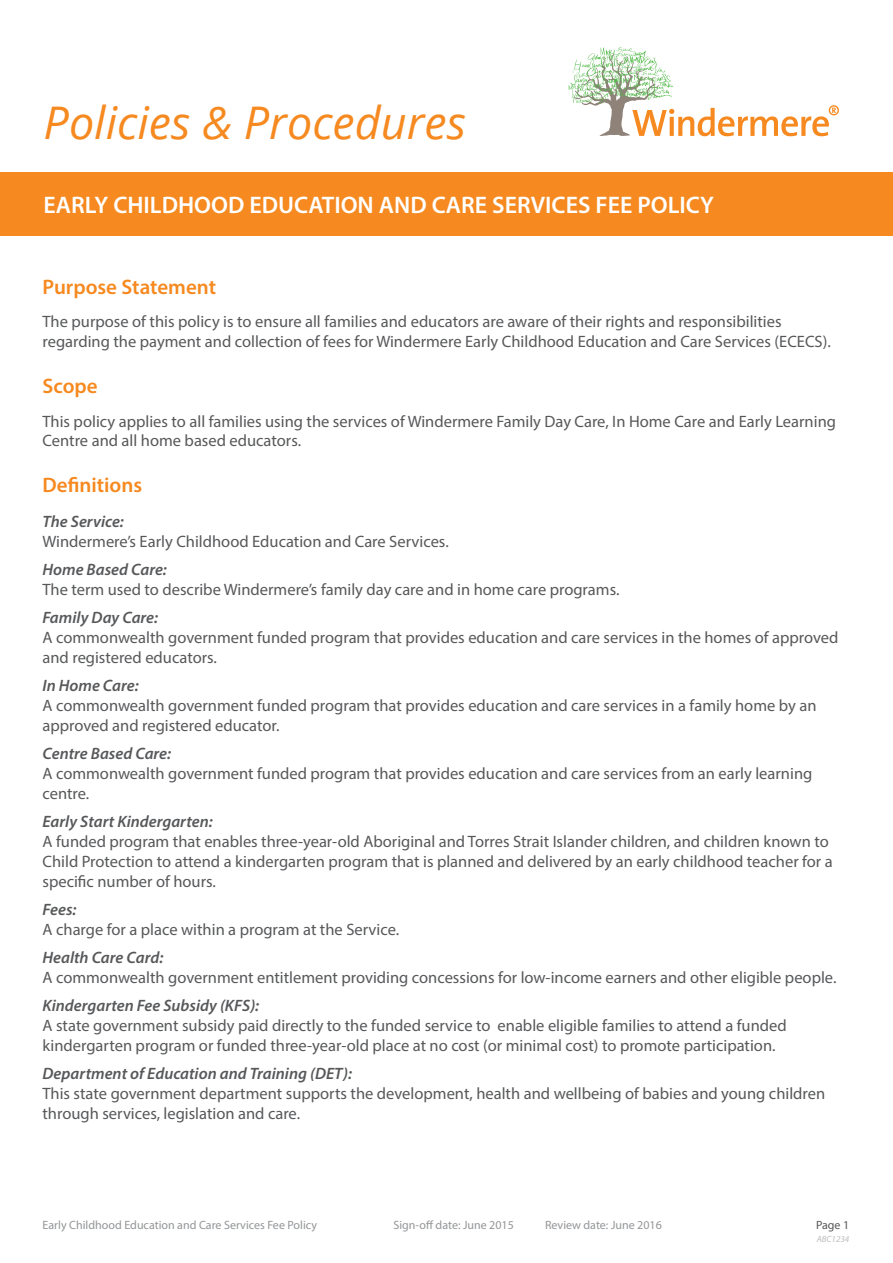
<style>
.page{position:relative;width:893px;height:1263px;background:#fff}
.page>*{position:absolute;margin:0;border:0;box-sizing:border-box;transform-origin:0 0}
.t1{font:italic 45px "Open Sans";color:#f6891f}
.P1{font:600 24px "Myriad Pro";color:#fff}
.P1-2{font:600 21px "Myriad Pro";color:#f6891f}
.t2{font:16.5px/19.8px "Myriad Pro";color:#57585a}
.t3{font:12px "Myriad Pro";color:#939598}
.t4{font:12px "Myriad Pro";color:#57585a}
.t5{font:italic 9px "Myriad Pro";color:#bcbdc0}
.s1{font-weight:600;font-style:italic}
</style>
<div class="page">
<img style="left:568px;top:47px;width:78px;height:54px">
<svg style="left:573px;top:53px;width:266px;height:83px"></svg>
<div style="left:0;top:172px;width:893px;height:64px;background:#f6891f"></div>
<h1 class="t1" style="left:44px;top:92px;width:424px">Policies &amp; Procedures</h1>
<p class="P1" style="left:44px;top:190px;width:672px">EARLY CHILDHOOD EDUCATION AND CARE SERVICES FEE POLICY</p>
<p class="P1-2" style="left:43px;top:273px;width:175px">Purpose Statement</p>
<p class="t2" style="left:43px;top:311px;width:790px">The purpose of this policy is to ensure all families and educators are aware of their rights and responsibilities regarding the payment and collection of fees for Windermere Early Childhood Education and Care Services (ECECS).</p>
<p class="P1-2" style="left:43px;top:372px;width:57px">Scope</p>
<p class="t2" style="left:43px;top:411px;width:795px">This policy applies to all families using the services of Windermere Family Day Care, In Home Care and Early Learning<br>Centre and all home based educators.</p>
<p class="P1-2" style="left:43px;top:472px;width:101px">Definitions</p>
<p class="t2" style="left:43px;top:512px;width:408px"><span class="s1">The Service:<br></span>Windermere’s Early Childhood Education and Care Services.</p>
<p class="t2" style="left:43px;top:560px;width:578px"><span class="s1">Home Based Care:<br></span>The term used to describe Windermere’s family day care and in home care programs.</p>
<p class="t2" style="left:43px;top:608px;width:797px"><span class="s1">Family Day Care:<br></span>A commonwealth government funded program that provides education and care services in the homes of approved and registered educators.</p>
<p class="t2" style="left:43px;top:676px;width:775px"><span class="s1">In Home Care:<br></span>A commonwealth government funded program that provides education and care services in a family home by an approved and registered educator.</p>
<p class="t2" style="left:43px;top:744px;width:771px"><span class="s1">Centre Based Care:<br></span>A commonwealth government funded program that provides education and care services from an early learning centre.</p>
<p class="t2" style="left:43px;top:811px;width:792px"><span class="s1">Early Start Kindergarten:<br></span>A funded program that enables three-year-old Aboriginal and Torres Strait Islander children, and children known to Child Protection to attend a kindergarten program that is planned and delivered by an early childhood teacher for a specific number of hours.</p>
<p class="t2" style="left:43px;top:899px;width:358px"><span class="s1">Fees:<br></span>A charge for a place within a program at the Service.</p>
<p class="t2" style="left:43px;top:947px;width:795px"><span class="s1">Health Care Card:<br></span>A commonwealth government entitlement providing concessions for low-income earners and other eligible people.</p>
<p class="t2" style="left:43px;top:995px;width:746px"><span class="s1">Kindergarten Fee Subsidy (KFS):<br></span>A state government subsidy paid directly to the funded service to enable eligible families to attend a funded kindergarten program or funded three-year-old place at no cost (or minimal cost) to promote participation.</p>
<p class="t2" style="left:43px;top:1063px;width:784px"><span class="s1">Department of Education and Training (DET):<br></span>This state government department supports the development, health and wellbeing of babies and young children through services, legislation and care.</p>
<p class="t3" style="left:43px;top:1218px;width:276px">Early Childhood Education and Care Services Fee Policy</p>
<p class="t3" style="left:394px;top:1218px;width:122px">Sign-off date: June 2015</p>
<p class="t3" style="left:545px;top:1218px;width:118px">Review date: June 2016</p>
<p class="t4" style="left:816px;top:1218px;width:35px">Page 1</p>
<p class="t5" style="left:817px;top:1233px;width:34px">ABC1234</p>
</div>
